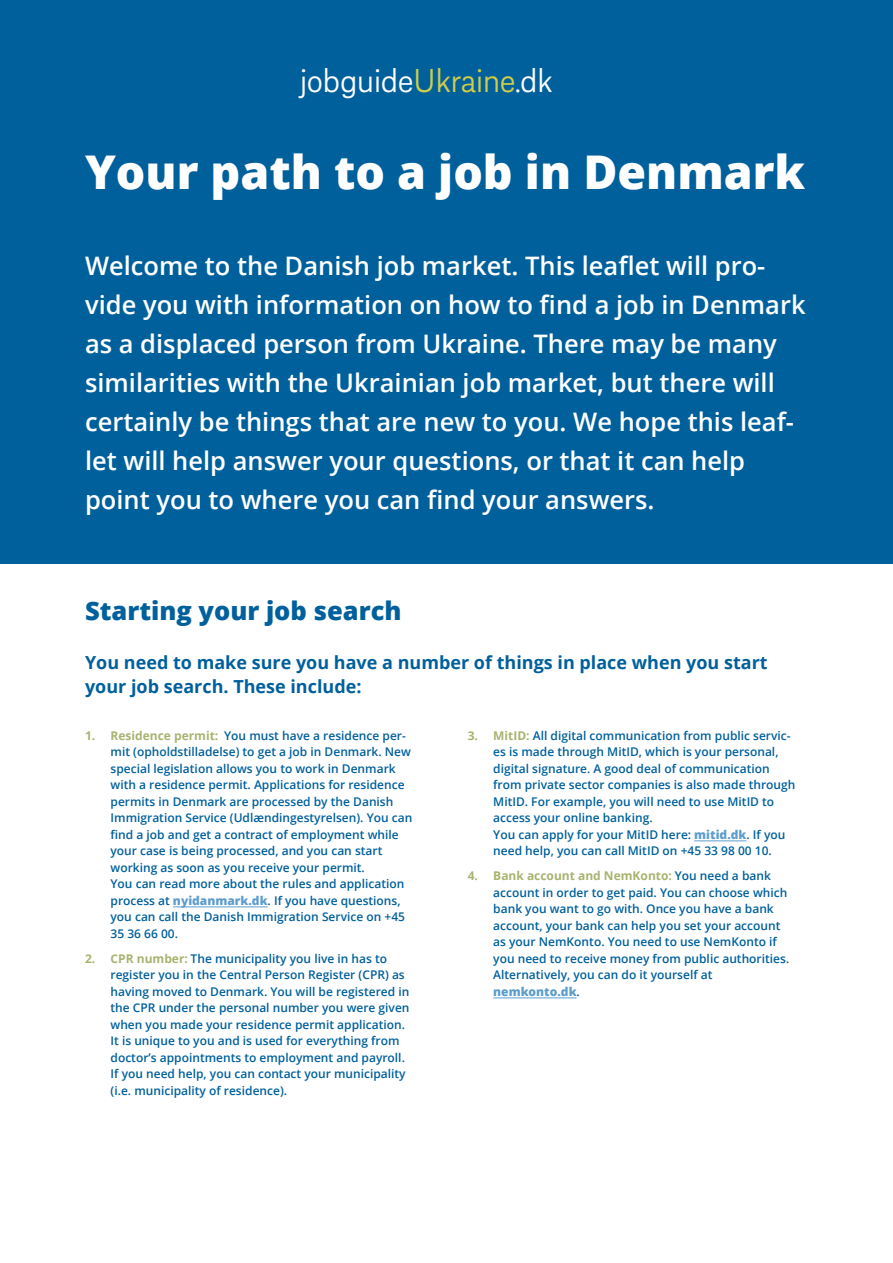
<style>
.page{position:relative;width:893px;height:1263px;background:#fff}
.page>*{position:absolute;margin:0;border:0;box-sizing:border-box;transform-origin:0 0}
.Titel{font:800 46.5px "Open Sans";color:#fff}
.t1{font:300 35.4px "Almanach";color:#fff}
.Manchet{font:600 25.5px/39px "Open Sans";color:#fff}
.Overskrift{font:800 25.5px "Open Sans";color:#00609c}
.indledende_tekst{font:700 18px/24px "Open Sans";color:#00609c}
.t2{font:600 12px/16.5px "Open Sans";color:#00609c}
.s1{color:#d1cd49}
.s2{font-weight:700;color:#a9b36f}
.s3{font-weight:800;color:#5d9dcc}
</style>
<div class="page">
<div style="left:0;top:0;width:893px;height:563px;background:#00609c"></div>
<hr style="left:173px;top:906px;width:95px;height:1px;background:#5d9dcc">
<hr style="left:694px;top:840px;width:52px;height:1px;background:#5d9dcc">
<hr style="left:493px;top:997px;width:84px;height:1px;background:#5d9dcc">
<h2 class="t1" style="left:300px;top:55px;width:254px">jobguide<span class="s1">Ukraine</span>.dk</h2>
<h1 class="Titel" style="left:85px;top:136px;width:722px">Your path to a job in Denmark</h1>
<p class="Manchet" style="left:85px;top:246px;width:722px">Welcome to the Danish job market. This leaflet will pro&shy;vide you with information on how to find a job in Denmark as a displaced person from Ukraine. There may be many similarities with the Ukrainian job market, but there will certainly be things that are new to you. We hope this leaf&shy;let will help answer your questions, or that it can help point you to where you can find your answers.</p>
<h2 class="Overskrift" style="left:85px;top:591px;width:318px">Starting your job search</h2>
<p class="indledende_tekst" style="left:85px;top:650px;width:684px">You need to make sure you have a number of things in place when you start your job search. These include:</p>
<p class="t2" style="left:111px;top:727px;width:303px;text-indent:-26px"><span class="s2">1. Residence permit:</span> You must have a residence per&shy;mit (opholdstilladelse) to get a job in Denmark. New special legislation allows you to work in Denmark with a residence permit. Applications for residence permits in Denmark are processed by the Danish Immigration Service (Udlændingestyrelsen). You can find a job and get a contract of employment while your case is being processed, and you can start working as soon as you receive your permit.<br>You can read more about the rules and application process at <span class="s3">nyidanmark.dk</span>. If you have questions, you can call the Danish Immigration Service on +45<br>35 36 66 00.</p>
<p class="t2" style="left:111px;top:950px;width:301px;text-indent:-26px"><span class="s2">2. CPR number:</span> The municipality you live in has to register you in the Central Person Register (CPR) as having moved to Denmark. You will be registered in the CPR under the personal number you were given when you made your residence permit application.<br>It is unique to you and is used for everything from doctor’s appointments to employment and payroll.<br>If you need help, you can contact your municipality (i.e. municipality of residence).</p>
<p class="t2" style="left:493px;top:727px;width:304px;text-indent:-26px"><span class="s2">3. MitID:</span> All digital communication from public servic&shy;es is made through MitID, which is your personal, digital signature. A good deal of communication from private sector companies is also made through MitID. For example, you will need to use MitID to access your online banking.<br>You can apply for your MitID here: <span class="s3">mitid.dk</span>. If you need help, you can call MitID on +45 33 98 00 10.</p>
<p class="t2" style="left:493px;top:867px;width:298px;text-indent:-26px"><span class="s2">4. Bank account and NemKonto:</span> You need a bank account in order to get paid. You can choose which bank you want to go with. Once you have a bank account, your bank can help you set your account as your NemKonto. You need to use NemKonto if you need to receive money from public authorities.<br>Alternatively, you can do it yourself at <span class="s3">nemkonto.dk</span>.</p>
</div>
